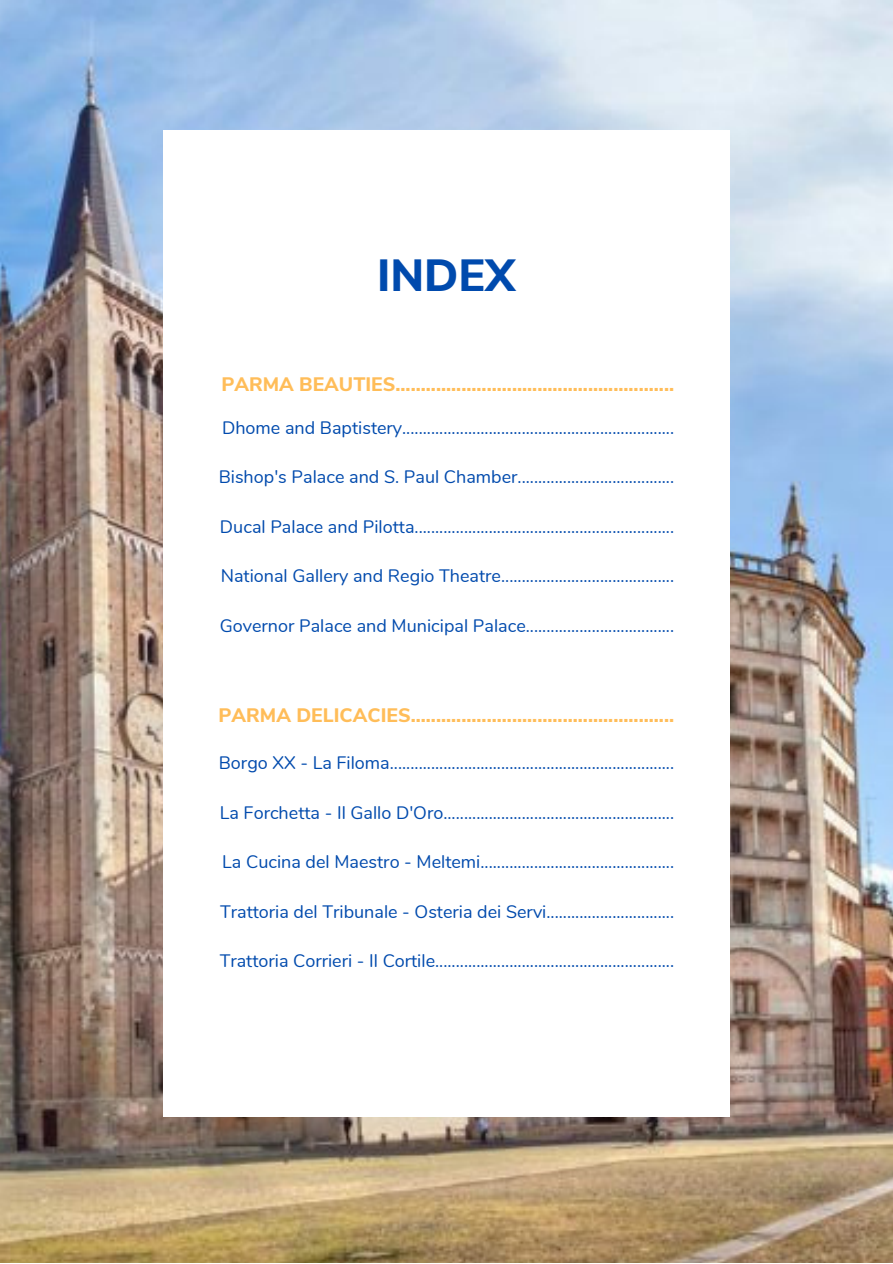
<style>
.page{position:relative;width:893px;height:1264px;background:#fff}
.page>*{position:absolute;margin:0;border:0;box-sizing:border-box;transform-origin:0 0}
.t1{font:800 45px "Nunito Sans";color:#004aad}
.t2{font:800 19.5px "Nunito Sans";color:#ffbd59}
.t3{font:18px "Nunito";color:#004aad}
</style>
<div class="page">
<img style="left:0;top:0;width:892px;height:1262px">
<div style="left:163px;top:130px;width:566px;height:986px;background:#fff"></div>
<p class="t1" style="left:377px;top:246px;width:140px">INDEX</p>
<p class="t2" style="left:221px;top:371px;width:454px">PARMA BEAUTIES.......................................................</p>
<p class="t3" style="left:222px;top:415px;width:453px">Dhome and Baptistery..................................................................</p>
<p class="t3" style="left:219px;top:465px;width:457px">Bishop's Palace and S. Paul Chamber......................................</p>
<p class="t3" style="left:220px;top:514px;width:455px">Ducal Palace and Pilotta...............................................................</p>
<p class="t3" style="left:221px;top:564px;width:455px">National Gallery and Regio Theatre..........................................</p>
<p class="t3" style="left:220px;top:613px;width:456px">Governor Palace and Municipal Palace....................................</p>
<p class="t2" style="left:219px;top:702px;width:457px">PARMA DELICACIES....................................................</p>
<p class="t3" style="left:219px;top:751px;width:457px">Borgo XX - La Filoma.....................................................................</p>
<p class="t3" style="left:220px;top:800px;width:456px">La Forchetta - Il Gallo D'Oro........................................................</p>
<p class="t3" style="left:222px;top:849px;width:453px">La Cucina del Maestro - Meltemi...............................................</p>
<p class="t3" style="left:220px;top:899px;width:455px">Trattoria del Tribunale - Osteria dei Servi...............................</p>
<p class="t3" style="left:220px;top:948px;width:456px">Trattoria Corrieri - Il Cortile..........................................................</p>
</div>
